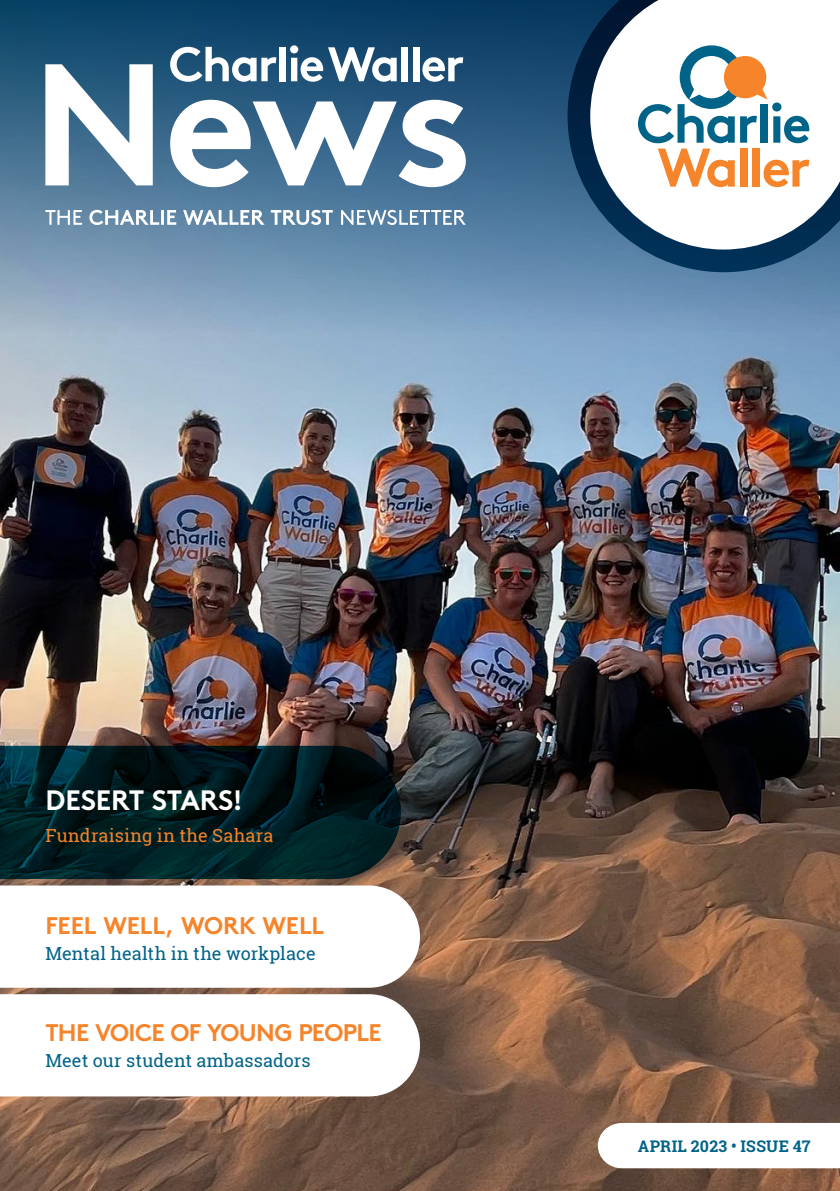
<style>
.page{position:relative;width:840px;height:1191px;background:#fff}
.page>*{position:absolute;margin:0;border:0;box-sizing:border-box;transform-origin:0 0}
.Heading_02_Orange{font:700 28px "Brown";letter-spacing:-.005em;color:#fff}
.Heading_02_Orange-2{font:700 24px "Brown";letter-spacing:-.02em;color:#f5842a}
.IntroPara_Teal{font:18px "Roboto Slab";letter-spacing:.005em;color:#006387}
.IntroPara_Teal-2{font:18px "Roboto Slab";letter-spacing:.015em;color:#f5842a}
.t1{font:700 16px "Roboto Slab";letter-spacing:.015em;color:#006387}
</style>
<div class="page">
<img style="left:0;top:332px;width:839px;height:859px">
<svg style="left:0;top:746px;width:400px;height:133px;background:#031e21"></svg>
<svg style="left:0;top:885px;width:420px;height:102px"></svg>
<svg style="left:0;top:994px;width:420px;height:102px"></svg>
<svg style="left:0;top:0;width:839px;height:332px;background:#50799b"></svg>
<svg style="left:567px;top:0;width:272px;height:272px;background:#285277"></svg>
<svg style="left:590px;top:0;width:249px;height:249px"></svg>
<svg style="left:45px;top:210px;width:420px;height:15px"></svg>
<svg style="left:597px;top:1123px;width:242px;height:45px"></svg>
<svg style="left:170px;top:47px;width:106px;height:35px"></svg>
<div style="left:279px;top:47px;width:7px;height:34px;background:#fff"></div>
<svg style="left:290px;top:45px;width:106px;height:37px"></svg>
<div style="left:401px;top:47px;width:6px;height:34px;background:#fff"></div>
<div style="left:412px;top:47px;width:7px;height:34px;background:#fff"></div>
<svg style="left:422px;top:57px;width:41px;height:25px"></svg>
<svg style="left:45px;top:64px;width:108px;height:121px"></svg>
<svg style="left:170px;top:100px;width:295px;height:87px"></svg>
<div style="left:723px;top:0;width:116px;height:116px;background:#fff"></div>
<svg style="left:637px;top:45px;width:171px;height:98px"></svg>
<svg style="left:657px;top:149px;width:77px;height:38px"></svg>
<div style="left:739px;top:148px;width:7px;height:39px;background:#f5842a"></div>
<div style="left:752px;top:148px;width:7px;height:39px;background:#f5842a"></div>
<svg style="left:763px;top:160px;width:45px;height:27px"></svg>
<p class="Heading_02_Orange" style="left:45px;top:777px;width:199px">DESERT STARS!</p>
<p class="IntroPara_Teal-2" style="left:45px;top:823px;width:229px">Fundraising in the Sahara</p>
<p class="Heading_02_Orange-2" style="left:45px;top:906px;width:280px">FEEL WELL, WORK WELL</p>
<p class="IntroPara_Teal" style="left:45px;top:941px;width:272px">Mental health in the workplace</p>
<p class="Heading_02_Orange-2" style="left:45px;top:1013px;width:337px">THE VOICE OF YOUNG PEOPLE</p>
<p class="IntroPara_Teal" style="left:45px;top:1048px;width:267px">Meet our student ambassadors</p>
<p class="t1" style="left:637px;top:1134px;width:174px">APRIL 2023 • ISSUE 47</p>
</div>
